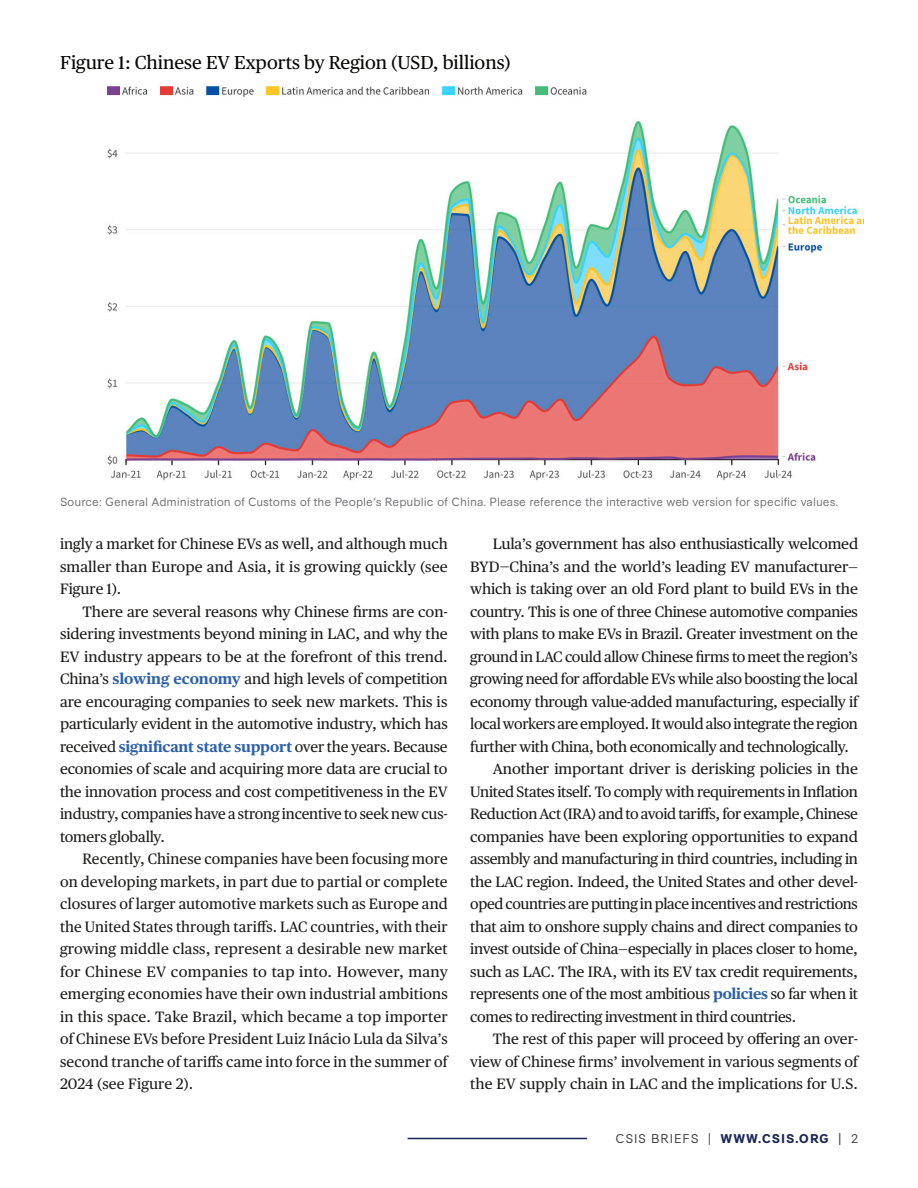
<style>
.page{position:relative;width:918px;height:1188px;background:#fff}
.page>*{position:absolute;margin:0;border:0;box-sizing:border-box;transform-origin:0 0}
.t1{font:18.75px "Publico Text";color:#070806}
.t2{font:15px/22.5px "Publico Text";letter-spacing:-.02em;color:#1d1c1b;text-align:justify}
.t3{font:15px "Publico Text";color:#1d1c1b}
.t4{font:15px "Publico Text";letter-spacing:.005em;color:#1d1c1b}
.t5{font:12px "Synthese";letter-spacing:.07em;color:#3e3e3f}
.t6{font:11.25px "Synthese";color:#6c6d70}
.s1{font-weight:700;color:#2c60ab}
.s2{font-weight:700;color:#1a2756}
.s3{font-style:inherit}
</style>
<div class="page">
<img style="left:107px;top:86px;width:757px;height:395px">
<hr style="left:408px;top:1138px;width:179px;height:1px;background:#1a2756">
<p class="t1" style="left:60px;top:48px;width:452px">Figure 1: Chinese EV Exports by Region (USD, billions)</p>
<p class="t6" style="left:60px;top:492px;width:780px">Source: General Administration of Customs of the People’s Republic of China. Please reference the interactive web version for specific values.</p>
<p class="t2" style="left:60px;top:532px;width:389px">ingly a market for Chinese EVs as well, and although much smaller than Europe and Asia, it is growing quickly (see Figure 1).</p>
<p class="t2" style="left:60px;top:599px;width:389px;text-indent:22px">There are several reasons why Chinese firms are con&shy;sidering investments beyond mining in LAC, and why the EV industry appears to be at the forefront of this trend.<br>China’s <span class="s1">slowing economy</span> and high levels of competition are encouraging companies to seek new markets. This is particularly evident in the automotive industry, which has received <span class="s1">significant state support</span> over the years. Because economies of scale and acquiring more data are crucial to the innovation process and cost competitiveness in the EV industry, companies have a strong incentive to seek new cus&shy;tomers globally.</p>
<p class="t2" style="left:60px;top:847px;width:389px;text-indent:22px">Recently, Chinese companies have been focusing more on developing markets, in part due to partial or complete closures of larger automotive markets such as Europe and the United States through tariffs. LAC countries, with their growing middle class, represent a desirable new market for Chinese EV companies to tap into. However, many emerging economies have their own industrial ambitions in this space. Take Brazil, which became a top importer of Chinese EVs before President Luiz Inácio Lula da Silva’s second tranche of tariffs came into force in the summer of 2024 (see Figure 2).</p>
<p class="t2" style="left:493px;top:532px;width:367px">Lula’s government has also enthusiastically welcomed</p>
<p class="t2" style="left:470px;top:554px;width:389px">BYD—China’s and the world’s leading EV manufacturer—</p>
<p class="t2" style="left:470px;top:577px;width:389px">which is taking over an old Ford plant to build EVs in the</p>
<p class="t2" style="left:470px;top:599px;width:389px">country. This is one of three Chinese automotive companies</p>
<p class="t2" style="left:470px;top:622px;width:389px">with plans to make EVs in Brazil. Greater investment on the</p>
<p class="t2" style="left:470px;top:644px;width:389px">ground in LAC could allow Chinese firms to meet the region’s</p>
<p class="t2" style="left:470px;top:667px;width:389px">growing need for affordable EVs while also boosting the local</p>
<p class="t2" style="left:470px;top:689px;width:389px">economy through value-added manufacturing, especially if</p>
<p class="t2" style="left:470px;top:712px;width:389px">local workers are employed. It would also integrate the region</p>
<p class="t2" style="left:470px;top:734px;width:380px">further with China, both economically and technologically.</p>
<p class="t2" style="left:493px;top:757px;width:367px">Another important driver is derisking policies in the</p>
<p class="t2" style="left:470px;top:779px;width:389px">United States itself. To comply with requirements in Inflation</p>
<p class="t2" style="left:470px;top:802px;width:389px">Reduction Act (IRA) and to avoid tariffs, for example, Chinese</p>
<p class="t2" style="left:470px;top:824px;width:389px">companies have been exploring opportunities to expand</p>
<p class="t2" style="left:470px;top:847px;width:389px">assembly and manufacturing in third countries, including in</p>
<p class="t2" style="left:470px;top:869px;width:389px">the LAC region. Indeed, the United States and other devel-</p>
<p class="t2" style="left:470px;top:892px;width:389px">oped countries are putting in place incentives and restrictions</p>
<p class="t2" style="left:470px;top:914px;width:389px">that aim to onshore supply chains and direct companies to</p>
<p class="t2" style="left:470px;top:937px;width:389px">invest outside of China—especially in places closer to home,</p>
<p class="t2" style="left:470px;top:959px;width:389px">such as LAC. The IRA, with its EV tax credit requirements,</p>
<p class="t2" style="left:470px;top:982px;width:389px">represents one of the most ambitious <span class="s1">policies</span> so far when it</p>
<p class="t2" style="left:470px;top:1004px;width:327px">comes to redirecting investment in third countries.</p>
<p class="t3" style="left:493px;top:1027px;width:367px">The rest of this paper will proceed by offering an over-</p>
<p class="t3" style="left:470px;top:1050px;width:389px">view of Chinese firms’ involvement in various segments of</p>
<p class="t4" style="left:470px;top:1072px;width:389px">the EV supply chain in LAC and the implications for U.S.</p>
<p class="t5" style="left:615px;top:1129px;width:244px">CSIS BRIEFS | <span class="s2">WWW.CSIS.ORG</span> <span class="s3">|</span> 2</p>
</div>
